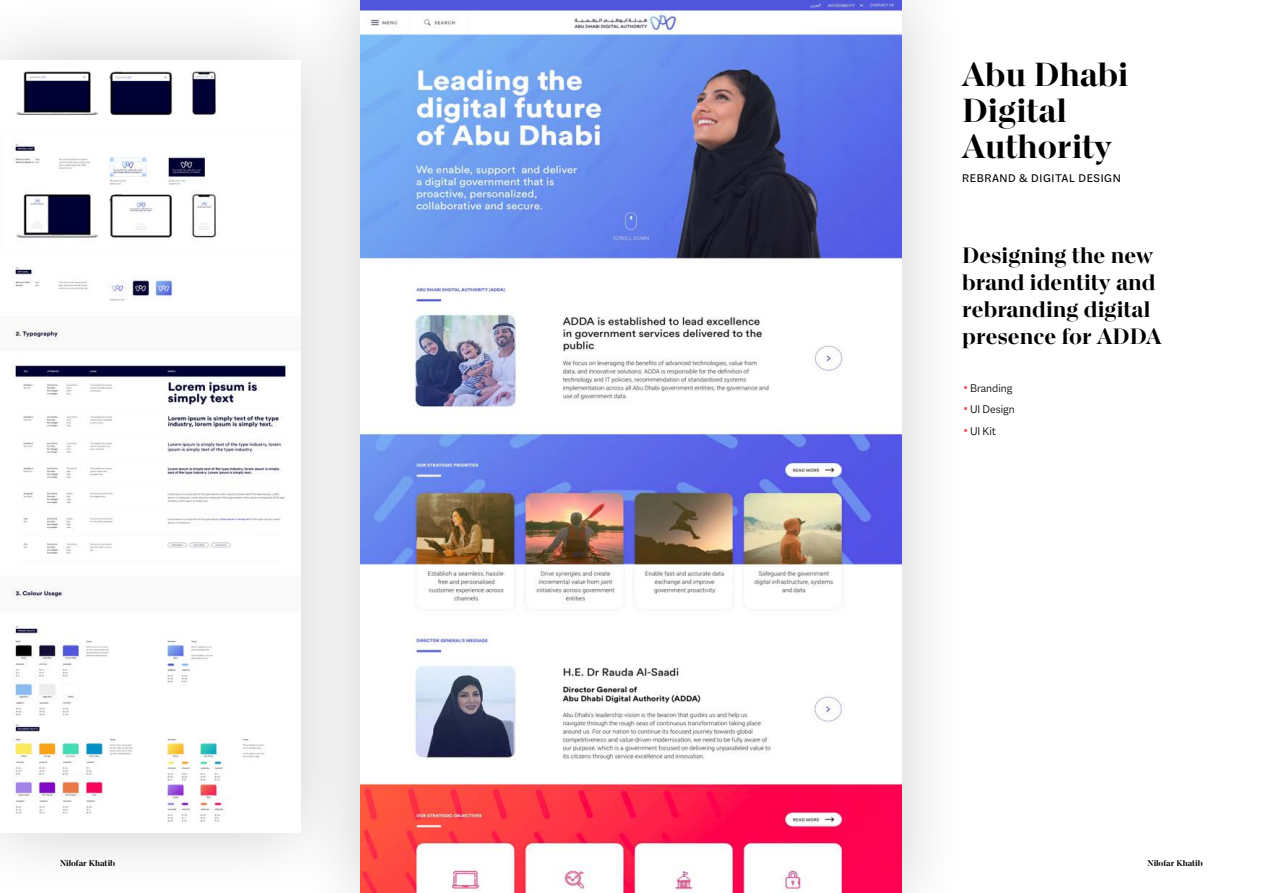
<style>
.page{position:relative;width:1263px;height:893px;background:#fff}
.page>*{position:absolute;margin:0;border:0;box-sizing:border-box;transform-origin:0 0}
.t1{font:700 36px/36px "Macklin Display";color:#000}
.t2{font:700 24px/27px "Macklin Display";color:#000}
.t3{font:300 12px "Macklin Sans";color:#000}
.t4{font:12px "Macklin Sans";letter-spacing:.05em;color:#000}
.t5{font:700 9px "Macklin Display";color:#000}
.s1{font-family:"Arial Unicode MS";font-weight:400;color:#f5474d}
</style>
<div class="page">
<div style="left:293px;top:0;width:676px;height:893px;background:#000;opacity:.2"></div>
<img style="left:367px;top:0;width:534px;height:893px">
<div style="left:0;top:0;width:367px;height:893px;background:#000;opacity:.2"></div>
<img style="left:0;top:60px;width:300px;height:773px">
<p class="t5" style="left:60px;top:858px;width:57px">Nilofar Khatib</p>
<p class="t1" style="left:962px;top:56px;width:168px">Abu Dhabi<br>Digital<br>Authority</p>
<p class="t4" style="left:962px;top:172px;width:160px">REBRAND &amp; DIGITAL DESIGN</p>
<p class="t2" style="left:962px;top:242px;width:201px">Designing the new brand identity and rebranding digital presence for ADDA</p>
<p class="t3" style="left:962px;top:382px;width:52px"><span class="s1">▪</span>Branding</p>
<p class="t3" style="left:962px;top:403px;width:54px"><span class="s1">▪</span>UI Design</p>
<p class="t3" style="left:962px;top:424px;width:35px"><span class="s1">▪</span>UI Kit</p>
<p class="t5" style="left:1147px;top:858px;width:57px">Nilofar Khatib</p>
</div>
